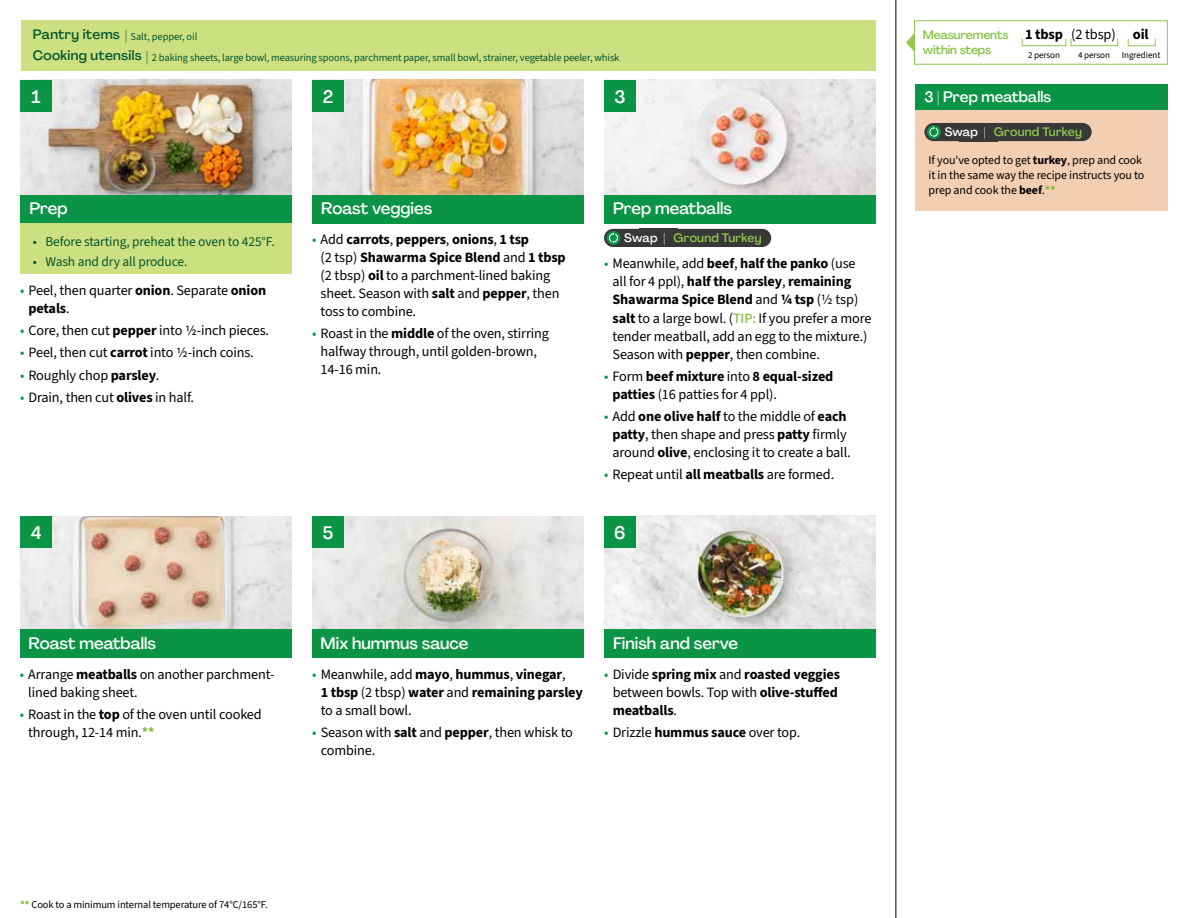
<style>
.page{position:relative;width:1188px;height:918px;background:#fff}
.page>*{position:absolute;margin:0;border:0;box-sizing:border-box;transform-origin:0 0}
.t1{font:500 18px "Agrandir";color:#fff}
.t2{font:500 16.5px "Agrandir";color:#fff}
.t3{font:500 15px "Agrandir";color:#fff}
.t4{font:700 14.4px "Source Sans 3";letter-spacing:-.01em;color:#000}
.t5{font:14.25px/18px "Source Sans 3";letter-spacing:-.01em;color:#000}
.t6{font:700 14.25px/18px "Source Sans 3";letter-spacing:-.01em;color:#000}
.t7{font:13.5px "Source Sans 3";letter-spacing:-.01em;color:#05562c}
.t8{font:500 13.5px "Agrandir";letter-spacing:.025em;color:#05562c}
.t9{font:500 12.15px "Agrandir";letter-spacing:.015em;color:#91c84e}
.t10{font:12px/15px "Source Sans 3";letter-spacing:-.01em;color:#000}
.t11{font:500 12px/15.8px "Agrandir";letter-spacing:-.01em;color:#82c341}
.t12{font:10.5px "Source Sans 3";letter-spacing:-.01em;color:#05562c}
.t13{font:10.5px "Source Sans 3";letter-spacing:-.01em;color:#000}
.t14{font:9.15px "Source Sans 3";letter-spacing:-.01em;color:#000}
.s1{font-family:"Agrandir";font-weight:500;font-size:13.5px}
.s2{color:#0b9446}
.s3{font-weight:700}
.s4{color:#fff}
.s5{font-weight:500;color:#8cba42}
.s6{font-weight:400;color:#0b9446}
.s7{font-weight:400}
.s8{font-weight:700;color:#8cba42}
</style>
<div class="page">
<img style="left:20px;top:516px;width:272px;height:114px">
<img style="left:312px;top:516px;width:272px;height:114px">
<img style="left:604px;top:516px;width:272px;height:114px">
<img style="left:20px;top:80px;width:272px;height:115px">
<img style="left:312px;top:80px;width:272px;height:115px">
<img style="left:604px;top:80px;width:272px;height:115px">
<div style="left:312px;top:195px;width:272px;height:29px;background:#0b9446"></div>
<div style="left:20px;top:195px;width:272px;height:29px;background:#0b9446"></div>
<div style="left:20px;top:630px;width:272px;height:28px;background:#0b9446"></div>
<div style="left:312px;top:630px;width:272px;height:28px;background:#0b9446"></div>
<div style="left:604px;top:630px;width:272px;height:28px;background:#0b9446"></div>
<div style="left:604px;top:195px;width:272px;height:29px;background:#0b9446"></div>
<div style="left:21px;top:20px;width:855px;height:51px;background:#cde081"></div>
<div style="left:20px;top:224px;width:272px;height:50px;background:#cde081"></div>
<hr style="left:896px;top:0;width:1px;height:918px;background:#000">
<div style="left:20px;top:516px;width:32px;height:32px;background:#0b9446"></div>
<div style="left:20px;top:80px;width:32px;height:32px;background:#0b9446"></div>
<div style="left:312px;top:516px;width:32px;height:32px;background:#0b9446"></div>
<div style="left:312px;top:80px;width:32px;height:32px;background:#0b9446"></div>
<div style="left:604px;top:516px;width:32px;height:32px;background:#0b9446"></div>
<div style="left:604px;top:80px;width:32px;height:32px;background:#0b9446"></div>
<div style="left:914px;top:20px;width:254px;height:45px;border:1px solid #91c84e"></div>
<div style="left:1022px;top:38px;width:44px;height:8px;border:1px solid #91c84e"></div>
<div style="left:1071px;top:38px;width:47px;height:8px;border:1px solid #91c84e"></div>
<div style="left:1128px;top:38px;width:28px;height:8px;border:1px solid #91c84e"></div>
<svg style="left:906px;top:33px;width:9px;height:19px"></svg>
<div style="left:916px;top:110px;width:252px;height:101px;background:#f2cfb3"></div>
<div style="left:916px;top:84px;width:252px;height:26px;background:#0b9446"></div>
<div style="left:639px;top:229px;width:38px;height:18px;background:#383839"></div>
<div style="left:604px;top:229px;width:71px;height:18px;background:#383839;border-radius:9px"></div>
<div style="left:607px;top:231px;width:13px;height:14px;background:#0b9446;border-radius:50%"></div>
<svg style="left:609px;top:232px;width:9px;height:11px"></svg>
<div style="left:665px;top:229px;width:106px;height:18px;background:#383839;border-radius:9px"></div>
<div style="left:959px;top:123px;width:38px;height:18px;background:#383839"></div>
<div style="left:924px;top:123px;width:71px;height:18px;background:#383839;border-radius:9px"></div>
<svg style="left:927px;top:125px;width:14px;height:14px"></svg>
<svg style="left:929px;top:127px;width:9px;height:11px"></svg>
<div style="left:985px;top:123px;width:107px;height:18px;background:#383839;border-radius:9px"></div>
<p class="t12" style="left:33px;top:30px;width:166px"><span class="s1">Pantry items |</span> Salt, pepper, oil</p>
<p class="t8" style="left:33px;top:47px;width:110px">Cooking utensils</p>
<p class="t12" style="left:146px;top:51px;width:475px"><span class="s1">|</span> 2 baking sheets, large bowl, measuring spoons, parchment paper, small bowl, strainer, vegetable peeler, whisk</p>
<p class="t1" style="left:32px;top:86px;width:11px">1</p>
<p class="t1" style="left:323px;top:86px;width:12px">2</p>
<p class="t1" style="left:614px;top:85px;width:13px">3</p>
<p class="t2" style="left:29px;top:198px;width:40px">Prep</p>
<p class="t2" style="left:321px;top:198px;width:113px">Roast veggies</p>
<p class="t2" style="left:613px;top:198px;width:120px">Prep meatballs</p>
<p class="t7" style="left:33px;top:233px;width:244px">• Before starting, preheat the oven to 425°F.</p>
<p class="t7" style="left:33px;top:253px;width:156px">• Wash and dry all produce.</p>
<p class="t5" style="left:29px;top:281px;width:239px;text-indent:-9px"><span class="s2">•</span> Peel, then quarter <span class="s3">onion</span>. Separate <span class="s3">onion petals</span>.</p>
<p class="t5" style="left:20px;top:321px;width:251px"><span class="s2">•</span> Core, then cut <span class="s3">pepper</span> into 1/2-inch pieces.</p>
<p class="t5" style="left:20px;top:344px;width:235px"><span class="s2">•</span> Peel, then cut <span class="s3">carrot</span> into 1/2-inch coins.</p>
<p class="t5" style="left:20px;top:366px;width:141px"><span class="s2">•</span> Roughly chop <span class="s3">parsley</span>.</p>
<p class="t5" style="left:20px;top:388px;width:175px"><span class="s2">•</span> Drain, then cut <span class="s3">olives</span> in half.</p>
<p class="t5" style="left:321px;top:230px;width:247px;text-indent:-9px"><span class="s2">•</span> Add <span class="s3">carrots</span>, <span class="s3">peppers</span>, <span class="s3">onions</span>, <span class="s3">1 tsp<br></span>(2 tsp) <span class="s3">Shawarma Spice Blend</span> and <span class="s3">1 tbsp </span>(2 tbsp) <span class="s3">oil</span> to a parchment-lined baking sheet. Season with <span class="s3">salt</span> and <span class="s3">pepper</span>, then toss to combine.</p>
<p class="t5" style="left:321px;top:325px;width:230px;text-indent:-9px"><span class="s2">•</span> Roast in the <span class="s3">middle</span> of the oven, stirring halfway through, until golden-brown,<br>14-16 min.</p>
<p class="t9" style="left:624px;top:230px;width:139px"><span class="s4">Swap |</span> Ground Turkey</p>
<p class="t5" style="left:613px;top:254px;width:260px;text-indent:-9px"><span class="s2">•</span> Meanwhile, add <span class="s3">beef</span>, <span class="s3">half the panko</span> (use all for 4 ppl), <span class="s3">half the parsley</span>, <span class="s3">remaining Shawarma Spice Blend</span> and <span class="s3">1/4 tsp</span> (1/2 tsp) <span class="s3">salt</span> to a large bowl. (<span class="s5">TIP:</span> If you prefer a more tender meatball, add an egg to the mixture.)<br>Season with <span class="s3">pepper</span>, then combine.</p>
<p class="t6" style="left:613px;top:367px;width:222px;text-indent:-9px"><span class="s6">•</span> <span class="s7">Form</span> beef mixture <span class="s7">into</span> 8 equal-sized patties <span class="s7">(16 patties for 4 ppl).</span></p>
<p class="t5" style="left:604px;top:407px;width:248px;text-align:center"><span class="s2">•</span> Add <span class="s3">one olive half</span> to the middle of <span class="s3">each patty</span>, then shape and press <span class="s3">patty</span> firmly around <span class="s3">olive</span>, enclosing it to create a ball.</p>
<p class="t5" style="left:604px;top:466px;width:232px"><span class="s2">•</span> Repeat until <span class="s3">all meatballs</span> are formed.</p>
<p class="t1" style="left:31px;top:522px;width:12px">4</p>
<p class="t1" style="left:323px;top:522px;width:12px">5</p>
<p class="t1" style="left:614px;top:522px;width:13px">6</p>
<p class="t2" style="left:29px;top:633px;width:129px">Roast meatballs</p>
<p class="t2" style="left:321px;top:633px;width:149px">Mix hummus sauce</p>
<p class="t2" style="left:613px;top:633px;width:127px">Finish and serve</p>
<p class="t5" style="left:28px;top:665px;width:248px;text-indent:-9px"><span class="s2">•</span> Arrange <span class="s3">meatballs</span> on another parchment&shy;lined baking sheet.</p>
<p class="t5" style="left:28px;top:706px;width:235px;text-indent:-9px"><span class="s2">•</span> Roast in the <span class="s3">top</span> of the oven until cooked through, 12-14 min.<span class="s8">**</span></p>
<p class="t6" style="left:321px;top:665px;width:264px;text-indent:-9px"><span class="s6">•</span> <span class="s7">Meanwhile, add</span> mayo<span class="s7">,</span> hummus<span class="s7">,</span> vinegar<span class="s7">,<br></span>1 tbsp <span class="s7">(2 tbsp)</span> water <span class="s7">and</span> remaining parsley <span class="s7">to a small bowl.</span></p>
<p class="t5" style="left:321px;top:724px;width:254px;text-indent:-9px"><span class="s2">•</span> Season with <span class="s3">salt</span> and <span class="s3">pepper</span>, then whisk to combine.</p>
<p class="t6" style="left:613px;top:665px;width:229px;text-indent:-9px"><span class="s6">•</span> <span class="s7">Divide</span> spring mix <span class="s7">and</span> roasted veggies <span class="s7">between bowls. Top with</span> olive-stuffed meatballs<span class="s7">.</span></p>
<p class="t5" style="left:604px;top:724px;width:198px"><span class="s2">•</span> Drizzle <span class="s3">hummus sauce</span> over top.</p>
<p class="t11" style="left:923px;top:26px;width:87px">Measurements within steps</p>
<p class="t4" style="left:1025px;top:25px;width:125px">1 tbsp <span class="s7">(2 tbsp)</span> oil</p>
<p class="t14" style="left:1028px;top:49px;width:34px">2 person</p>
<p class="t14" style="left:1078px;top:49px;width:34px">4 person</p>
<p class="t14" style="left:1122px;top:49px;width:40px">Ingredient</p>
<p class="t3" style="left:924px;top:88px;width:128px">3 | Prep meatballs</p>
<p class="t9" style="left:945px;top:125px;width:139px"><span class="s4">Swap |</span> Ground Turkey</p>
<p class="t10" style="left:929px;top:153px;width:217px">If you've opted to get <span class="s3">turkey</span>, prep and cook it in the same way the recipe instructs you to prep and cook the <span class="s3">beef</span>.<span class="s8">**</span></p>
<p class="t13" style="left:20px;top:898px;width:249px"><span class="s8">**</span> Cook to a minimum internal temperature of 74°C/165°F.</p>
</div>
